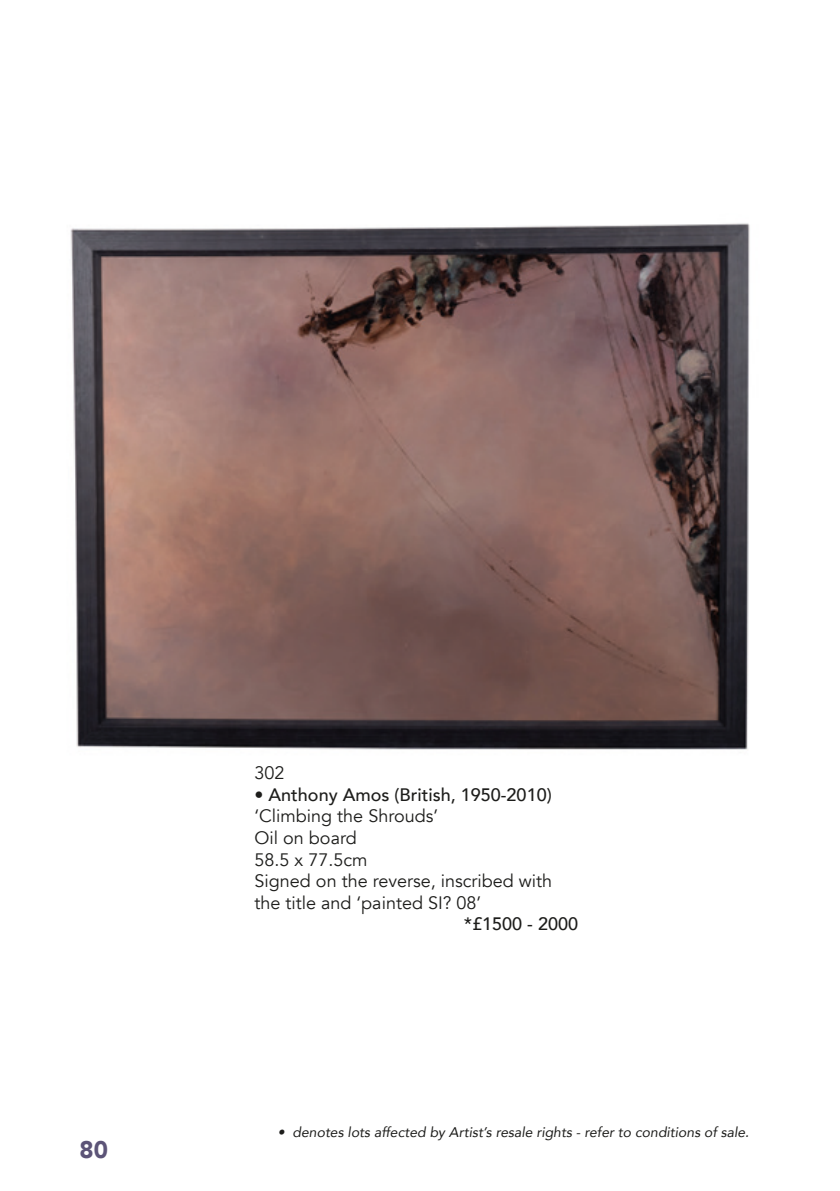
<style>
.page{position:relative;width:840px;height:1191px;background:#fff}
.page>*{position:absolute;margin:0;border:0;box-sizing:border-box;transform-origin:0 0}
.t1{font:900 24px "Avenir";color:#5c5477}
.BHL_text_new{font:18px/21.6px "Avenir";color:#1d1d1b}
.BHL_text_new-2{font:500 18px "Avenir";color:#1d1d1b}
.BHL_price_new{font:500 18px "Avenir";color:#1d1d1b}
.t2{font:italic 14px "Avenir";color:#1d1d1b}
</style>
<div class="page">
<img style="left:70px;top:223px;width:680px;height:527px">
<h1 class="t1" style="left:79px;top:1128px;width:30px">80</h1>
<p class="BHL_text_new" style="left:254px;top:762px;width:32px">302</p>
<p class="BHL_text_new-2" style="left:254px;top:779px;width:298px">• Anthony Amos (British, 1950-2010)</p>
<p class="BHL_text_new" style="left:254px;top:805px;width:185px">‘Climbing the Shrouds’</p>
<p class="BHL_text_new" style="left:254px;top:827px;width:104px">Oil on board</p>
<p class="BHL_text_new" style="left:254px;top:849px;width:114px">58.5 x 77.5cm</p>
<p class="BHL_text_new" style="left:254px;top:870px;width:299px">Signed on the reverse, inscribed with the title and ‘painted SI? 08’</p>
<p class="BHL_price_new" style="left:463px;top:908px;width:116px">*£1500 - 2000</p>
<p class="t2" style="left:277px;top:1123px;width:472px">• denotes lots affected by Artist’s resale rights - refer to conditions of sale.</p>
</div>
